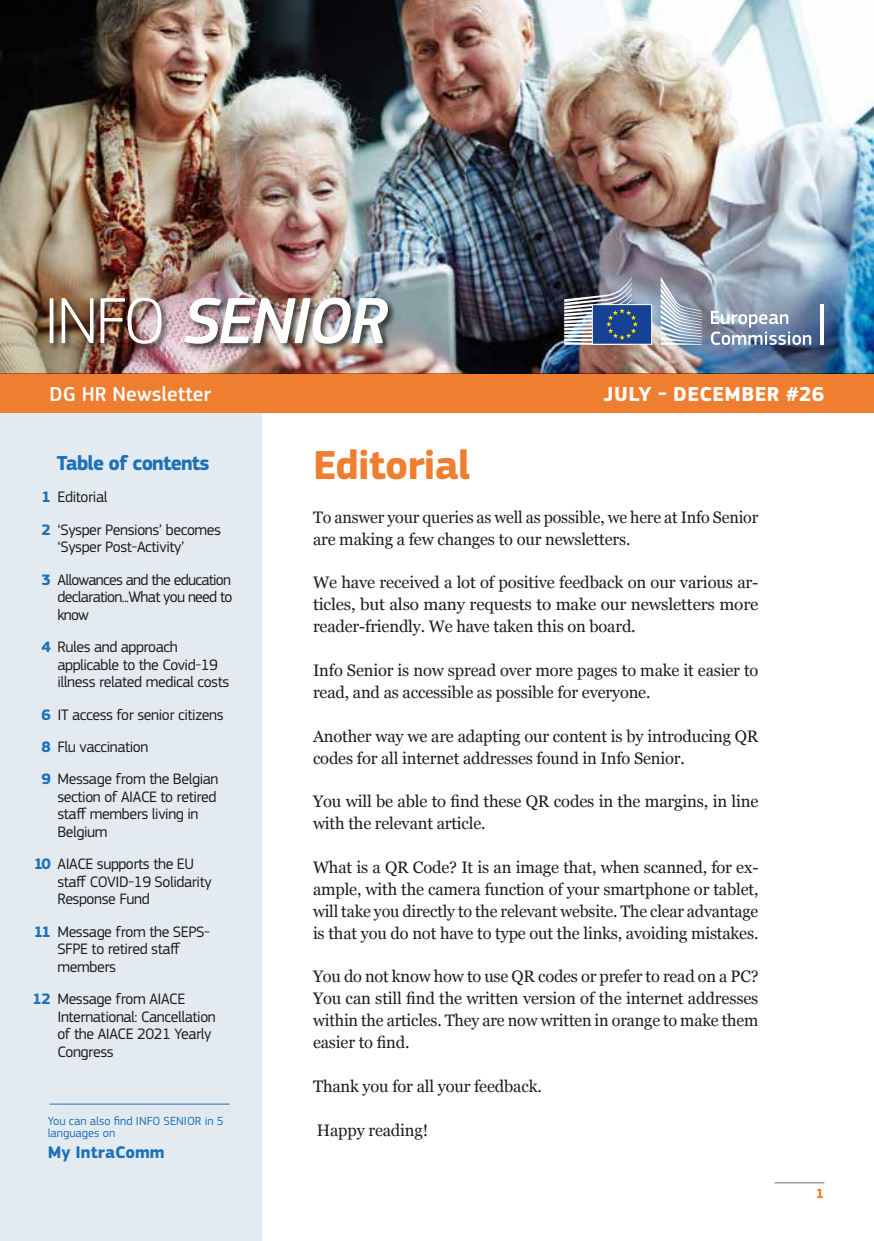
<style>
.page{position:relative;width:874px;height:1241px;background:#fff}
.page>*{position:absolute;margin:0;border:0;box-sizing:border-box;transform-origin:0 0}
.t1{font:700 42px "EC Square Sans Pro";letter-spacing:-.02em;color:#f07e31}
.t2{font:700 21px "EC Square Sans Pro";letter-spacing:.02em;color:#fff}
.t3{font:700 21px "EC Square Sans Pro";letter-spacing:-.04em;color:#1d71b8}
.t4{font:500 21px "EC Square Sans Pro";color:#fff}
.t5{font:700 17.5px "EC Square Sans Pro";color:#1d71b8}
.t6{font:16.62px/21.9px "Georgia";letter-spacing:-.01em;color:#1d1d1b}
.t7{font:15.75px/17.5px "EC Square Sans Pro";letter-spacing:-.025em;color:#1d1d1b}
.t8{font:15.75px/32.4px "EC Square Sans Pro";letter-spacing:-.045em;color:#1d1d1b}
.t9{font:700 14px "EC Square Sans Pro";color:#f07e31}
.t10{font:12.25px/11.2px "EC Square Sans Pro";color:#1d71b8}
.s1{font-weight:700;color:#1d71b8}
</style>
<div class="page">
<hr style="left:774px;top:1182px;width:49px;height:1px;background:#706f6f">
<div style="left:0;top:413px;width:262px;height:827px;background:#e3ebf1"></div>
<img style="left:0;top:0;width:873px;height:373px">
<div style="left:0;top:373px;width:873px;height:40px;background:#f07e31"></div>
<svg style="left:660px;top:277px;width:41px;height:68px;background:#a6aebd"></svg>
<div style="left:592px;top:304px;width:59px;height:40px;background:#164194"></div>
<div style="left:591px;top:304px;width:60px;height:41px;border:1px solid #fff"></div>
<img style="left:564px;top:277px;width:73px;height:68px">
<svg style="left:819px;top:304px;width:4px;height:41px"></svg>
<svg style="left:710px;top:311px;width:100px;height:34px"></svg>
<div style="left:48px;top:295px;width:122px;height:57px;background:#1d1d1b;opacity:.8"></div>
<img style="left:50px;top:297px;width:111px;height:47px">
<div style="left:183px;top:295px;width:213px;height:57px;background:#1d1d1b;opacity:.8"></div>
<img style="left:184px;top:297px;width:204px;height:47px">
<hr style="left:50px;top:1103px;width:179px;height:1px;background:#1d71b8">
<p class="t4" style="left:50px;top:382px;width:163px">DG HR Newsletter</p>
<p class="t2" style="left:603px;top:382px;width:222px">JULY - DECEMBER #26</p>
<p class="t3" style="left:57px;top:450px;width:154px">Table of contents</p>
<p class="t7" style="left:41px;top:481px;width:181px;line-height:32.4px"><span class="s1">1</span> Editorial<br><span class="s1">2</span> ‘Sysper Pensions’ becomes</p>
<p class="t8" style="left:41px;top:531px;width:191px;text-indent:16px">‘Sysper Post-Activity’<br><span class="s1">3</span> Allowances and the education</p>
<p class="t8" style="left:57px;top:588px;width:176px;line-height:17.5px">declaration...What you need to know</p>
<p class="t7" style="left:57px;top:638px;width:173px;text-indent:-16px"><span class="s1">4</span> Rules and approach applicable to the Covid-19 illness related medical costs</p>
<p class="t7" style="left:41px;top:698px;width:183px;line-height:32.4px"><span class="s1">6</span> IT access for senior citizens<br><span class="s1">8</span> Flu vaccination<br><span class="s1">9</span> Message from the Belgian</p>
<p class="t7" style="left:57px;top:787px;width:161px">section of AIACE to retired staff members living in<br>Belgium</p>
<p class="t7" style="left:57px;top:855px;width:156px;text-indent:-23px"><span class="s1">10</span> AIACE supports the EU staff COVID-19 Solidarity<br>Response Fund</p>
<p class="t7" style="left:57px;top:922px;width:154px;text-indent:-23px"><span class="s1">11</span> Message from the SEPS-<br>SFPE to retired staff members</p>
<p class="t7" style="left:57px;top:990px;width:160px;text-indent:-25px"><span class="s1">12</span> Message from AIACE<br>International: Cancellation of the AIACE 2021 Yearly<br>Congress</p>
<p class="t10" style="left:48px;top:1115px;width:177px">You can also find INFO SENIOR in 5 languages on</p>
<p class="t5" style="left:48px;top:1141px;width:118px">My IntraComm</p>
<h1 class="t1" style="left:313px;top:440px;width:159px">Editorial</h1>
<p class="t6" style="left:313px;top:505px;width:446px">To answer your queries as well as possible, we here at Info Senior are making a few changes to our newsletters.</p>
<p class="t6" style="left:313px;top:571px;width:447px;text-align:justify">We have received a lot of positive feedback on our various ar&shy;ticles, but also many requests to make our newsletters more reader-friendly. We have taken this on board.</p>
<p class="t6" style="left:313px;top:658px;width:447px">Info Senior is now spread over more pages to make it easier to read, and as accessible as possible for everyone.</p>
<p class="t6" style="left:313px;top:724px;width:447px">Another way we are adapting our content is by introducing QR codes for all internet addresses found in Info Senior.</p>
<p class="t6" style="left:313px;top:789px;width:446px">You will be able to find these QR codes in the margins, in line with the relevant article.</p>
<p class="t6" style="left:313px;top:855px;width:447px;text-align:justify">What is a QR Code? It is an image that, when scanned, for ex&shy;ample, with the camera function of your smartphone or tablet, will take you directly to the relevant website. The clear advantage is that you do not have to type out the links, avoiding mistakes.</p>
<p class="t6" style="left:313px;top:964px;width:447px;text-align:justify">You do not know how to use QR codes or prefer to read on a PC?<br>You can still find the written version of the internet addresses within the articles. They are now written in orange to make them easier to find.</p>
<p class="t6" style="left:313px;top:1074px;width:230px">Thank you for all your feedback.</p>
<p class="t6" style="left:316px;top:1118px;width:113px">Happy reading!</p>
<p class="t9" style="left:815px;top:1184px;width:10px">1</p>
</div>
